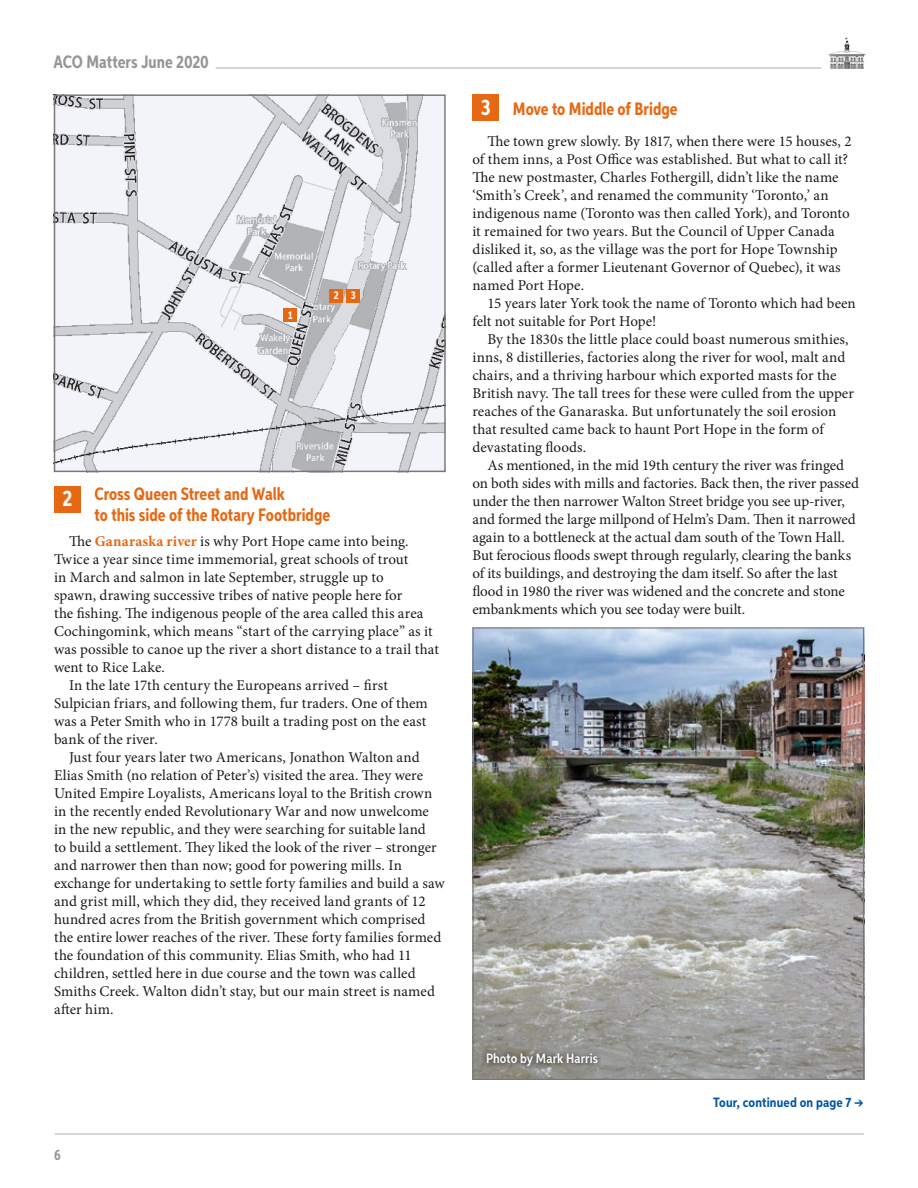
<style>
.page{position:relative;width:918px;height:1188px;background:#fff}
.page>*{position:absolute;margin:0;border:0;box-sizing:border-box;transform-origin:0 0}
.t1{font:700 18px/21.6px "Aspira XX Nar";color:#e66813}
.t2{font:700 18px "Aspira XX Nar";letter-spacing:-.005em;color:#969798}
.t3{font:15px/18px "Minion Pro";color:#1c1b1a}
.t4{font:700 15px "Aspira XX Nar";color:#969798}
.t5{font:700 13.5px "Aspira X Nar";letter-spacing:.01em;color:#0056a3}
.t6{font:600 13.5px "Aspira X Nar";letter-spacing:.01em;color:#fff}
.t7{font:700 11.25px "Aspira XX Nar";color:#fff}
.s1{font-size:22.5px;color:#fff}
.s2{font-weight:700;color:#e66813}
</style>
<div class="page">
<hr style="left:55px;top:1133px;width:809px;height:2px;background:#b5b6b7">
<hr style="left:216px;top:67px;width:605px;height:2px;background:#b5b6b7">
<img style="left:54px;top:94px;width:392px;height:376px">
<div style="left:54px;top:95px;width:392px;height:377px;border:1px solid #767878"></div>
<div style="left:284px;top:308px;width:13px;height:14px;background:#e66813"></div>
<div style="left:329px;top:289px;width:14px;height:13px;background:#e66813"></div>
<div style="left:347px;top:289px;width:13px;height:13px;background:#e66813"></div>
<div style="left:54px;top:486px;width:27px;height:27px;background:#e66813"></div>
<div style="left:472px;top:94px;width:27px;height:28px;background:#e66813"></div>
<img style="left:474px;top:629px;width:388px;height:449px">
<div style="left:481px;top:1048px;width:122px;height:24px;background:#1c1b1a;opacity:.95"></div>
<p class="t2" style="left:54px;top:51px;width:157px">ACO Matters June 2020</p>
<p class="t7" style="left:288px;top:308px;width:6px">1</p>
<p class="t7" style="left:334px;top:289px;width:24px">2 3</p>
<p class="t1" style="left:94px;top:483px;width:237px;text-indent:-32px"><span class="s1">2</span> Cross Queen Street and Walk<br>to this side of the Rotary Footbridge</p>
<p class="t3" style="left:69px;top:532px;width:341px">The <span class="s2">Ganaraska river</span> is why Port Hope came into being.</p>
<p class="t3" style="left:54px;top:550px;width:356px">Twice a year since time immemorial, great schools of trout</p>
<p class="t3" style="left:54px;top:568px;width:331px">in March and salmon in late September, struggle up to</p>
<p class="t3" style="left:54px;top:586px;width:350px">spawn, drawing successive tribes of native people here for</p>
<p class="t3" style="left:54px;top:604px;width:371px">the fishing. The indigenous people of the area called this area</p>
<p class="t3" style="left:54px;top:622px;width:380px">Cochingomink, which means “start of the carrying place” as it</p>
<p class="t3" style="left:54px;top:640px;width:387px">was possible to canoe up the river a short distance to a trail that</p>
<p class="t3" style="left:54px;top:658px;width:112px">went to Rice Lake.</p>
<p class="t3" style="left:69px;top:676px;width:320px">In the late 17th century the Europeans arrived – first</p>
<p class="t3" style="left:54px;top:694px;width:375px">Sulpician friars, and following them, fur traders. One of them</p>
<p class="t3" style="left:54px;top:712px;width:374px">was a Peter Smith who in 1778 built a trading post on the east</p>
<p class="t3" style="left:54px;top:730px;width:105px">bank of the river.</p>
<p class="t3" style="left:69px;top:748px;width:352px">Just four years later two Americans, Jonathon Walton and</p>
<p class="t3" style="left:54px;top:766px;width:371px">Elias Smith (no relation of Peter’s) visited the area. They were</p>
<p class="t3" style="left:54px;top:784px;width:380px">United Empire Loyalists, Americans loyal to the British crown</p>
<p class="t3" style="left:54px;top:802px;width:377px">in the recently ended Revolutionary War and now unwelcome</p>
<p class="t3" style="left:54px;top:820px;width:373px">in the new republic, and they were searching for suitable land</p>
<p class="t3" style="left:54px;top:838px;width:384px">to build a settlement. They liked the look of the river – stronger</p>
<p class="t3" style="left:54px;top:856px;width:349px">and narrower then than now; good for powering mills. In</p>
<p class="t3" style="left:54px;top:874px;width:392px">exchange for undertaking to settle forty families and build a saw</p>
<p class="t3" style="left:54px;top:892px;width:373px">and grist mill, which they did, they received land grants of 12</p>
<p class="t3" style="left:54px;top:910px;width:373px">hundred acres from the British government which comprised</p>
<p class="t3" style="left:54px;top:928px;width:389px">the entire lower reaches of the river. These forty families formed</p>
<p class="t3" style="left:54px;top:946px;width:359px">the foundation of this community. Elias Smith, who had 11</p>
<p class="t3" style="left:54px;top:964px;width:363px">children, settled here in due course and the town was called</p>
<p class="t3" style="left:54px;top:982px;width:382px">Smiths Creek. Walton didn’t stay, but our main street is named</p>
<p class="t3" style="left:54px;top:1000px;width:61px">after him.</p>
<p class="t4" style="left:54px;top:1145px;width:8px">6</p>
<p class="t1" style="left:481px;top:98px;width:198px"><span class="s1">3</span> Move to Middle of Bridge</p>
<p class="t3" style="left:472px;top:132px;width:381px;text-indent:15px">The town grew slowly. By 1817, when there were 15 houses, 2 of them inns, a Post Office was established. But what to call it?<br>The new postmaster, Charles Fothergill, didn’t like the name ‘Smith’s Creek’, and renamed the community ‘Toronto,’ an indigenous name (Toronto was then called York), and Toronto it remained for two years. But the Council of Upper Canada disliked it, so, as the village was the port for Hope Township (called after a former Lieutenant Governor of Quebec), it was named Port Hope.</p>
<p class="t3" style="left:472px;top:294px;width:385px;text-indent:15px">15 years later York took the name of Toronto which had been felt not suitable for Port Hope!</p>
<p class="t3" style="left:472px;top:330px;width:383px;text-indent:15px">By the 1830s the little place could boast numerous smithies, inns, 8 distilleries, factories along the river for wool, malt and chairs, and a thriving harbour which exported masts for the British navy. The tall trees for these were culled from the upper reaches of the Ganaraska. But unfortunately the soil erosion that resulted came back to haunt Port Hope in the form of devastating floods.</p>
<p class="t3" style="left:472px;top:456px;width:388px;text-indent:15px">As mentioned, in the mid 19th century the river was fringed on both sides with mills and factories. Back then, the river passed under the then narrower Walton Street bridge you see up-river, and formed the large millpond of Helm’s Dam. Then it narrowed again to a bottleneck at the actual dam south of the Town Hall.<br>But ferocious floods swept through regularly, clearing the banks of its buildings, and destroying the dam itself. So after the last flood in 1980 the river was widened and the concrete and stone embankments which you see today were built.</p>
<p class="t6" style="left:486px;top:1051px;width:113px">Photo by Mark Harris</p>
<p class="t5" style="left:713px;top:1094px;width:152px">Tour, continued on page 7 →</p>
</div>
